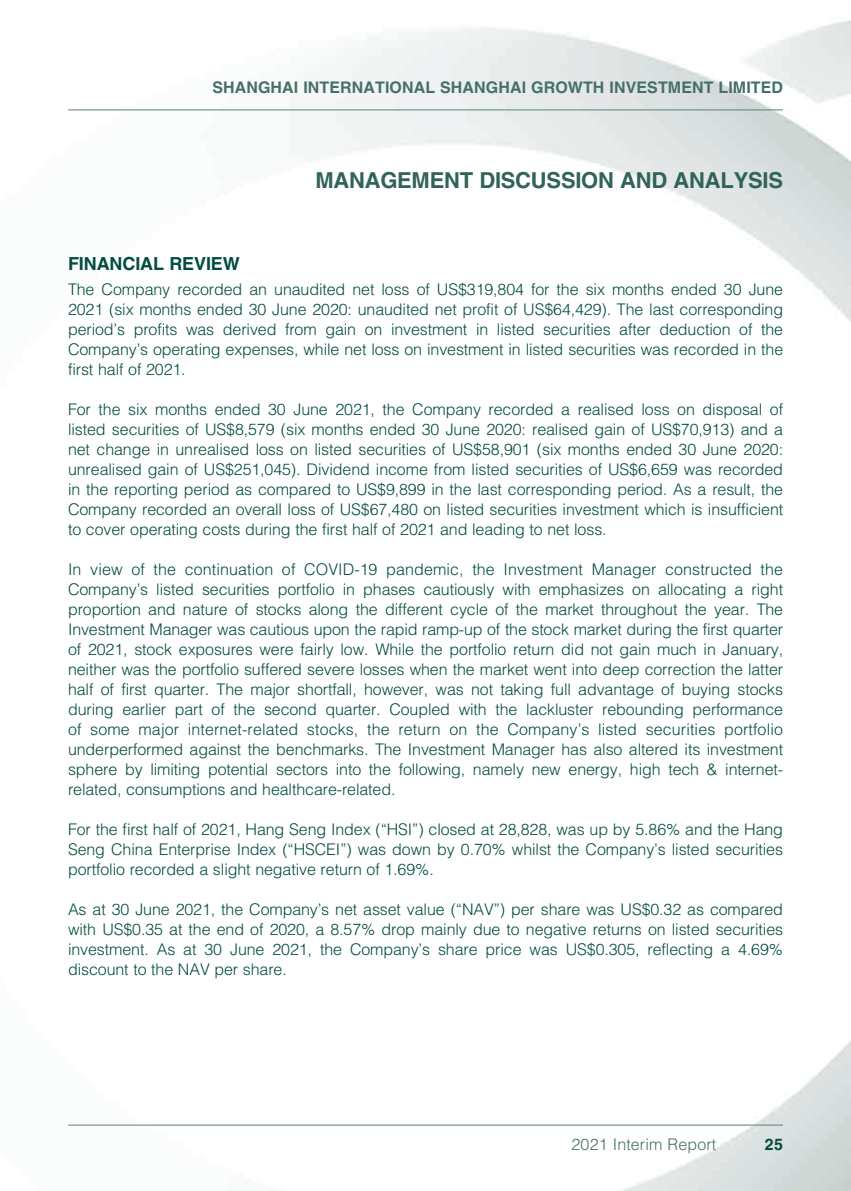
<style>
.page{position:relative;width:851px;height:1191px;background:#fff}
.page>*{position:absolute;margin:0;border:0;box-sizing:border-box;transform-origin:0 0}
.t1{font:700 22px "Helvetica LT Std";letter-spacing:-.01em;color:#30635b}
.t2{font:700 18px "Helvetica LT Std";letter-spacing:-.005em;color:#034c42}
.t3{font:300 16px/20px "Helvetica LT Std";letter-spacing:-.005em;color:#034c42;text-align:justify}
.t4{font:700 16px "Helvetica LT Std";letter-spacing:.005em;color:#457069}
.t5{font:300 16px "Helvetica LT Std";letter-spacing:.01em;color:#457069}
.t6{font:700 16px "Helvetica LT Std";color:#034c42}
</style>
<div class="page">
<hr style="left:68px;top:1124px;width:714px;height:1px;background:#5c7f79">
<hr style="left:68px;top:109px;width:714px;height:1px;background:#5c7f79">
<p class="t4" style="left:212px;top:77px;width:572px">SHANGHAI INTERNATIONAL SHANGHAI GROWTH INVESTMENT LIMITED</p>
<h1 class="t1" style="left:315px;top:167px;width:469px">MANAGEMENT DISCUSSION AND ANALYSIS</h1>
<p class="t2" style="left:68px;top:253px;width:173px">FINANCIAL REVIEW</p>
<p class="t3" style="left:68px;top:279px;width:716px">The Company recorded an unaudited net loss of US$319,804 for the six months ended 30 June 2021 (six months ended 30 June 2020: unaudited net profit of US$64,429). The last corresponding period’s profits was derived from gain on investment in listed securities after deduction of the Company’s operating expenses, while net loss on investment in listed securities was recorded in the first half of 2021.</p>
<p class="t3" style="left:68px;top:399px;width:716px">For the six months ended 30 June 2021, the Company recorded a realised loss on disposal of listed securities of US$8,579 (six months ended 30 June 2020: realised gain of US$70,913) and a net change in unrealised loss on listed securities of US$58,901 (six months ended 30 June 2020: unrealised gain of US$251,045). Dividend income from listed securities of US$6,659 was recorded in the reporting period as compared to US$9,899 in the last corresponding period. As a result, the Company recorded an overall loss of US$67,480 on listed securities investment which is insufficient to cover operating costs during the first half of 2021 and leading to net loss.</p>
<p class="t3" style="left:68px;top:559px;width:716px">In view of the continuation of COVID-19 pandemic, the Investment Manager constructed the Company’s listed securities portfolio in phases cautiously with emphasizes on allocating a right proportion and nature of stocks along the different cycle of the market throughout the year. The Investment Manager was cautious upon the rapid ramp-up of the stock market during the first quarter of 2021, stock exposures were fairly low. While the portfolio return did not gain much in January, neither was the portfolio suffered severe losses when the market went into deep correction the latter half of first quarter. The major shortfall, however, was not taking full advantage of buying stocks during earlier part of the second quarter. Coupled with the lackluster rebounding performance of some major internet-related stocks, the return on the Company’s listed securities portfolio underperformed against the benchmarks. The Investment Manager has also altered its investment sphere by limiting potential sectors into the following, namely new energy, high tech &amp; internet&shy;related, consumptions and healthcare-related.</p>
<p class="t3" style="left:68px;top:819px;width:716px">For the first half of 2021, Hang Seng Index (“HSI”) closed at 28,828, was up by 5.86% and the Hang Seng China Enterprise Index (“HSCEI”) was down by 0.70% whilst the Company’s listed securities portfolio recorded a slight negative return of 1.69%.</p>
<p class="t3" style="left:68px;top:899px;width:716px">As at 30 June 2021, the Company’s net asset value (“NAV”) per share was US$0.32 as compared with US$0.35 at the end of 2020, a 8.57% drop mainly due to negative returns on listed securities investment. As at 30 June 2021, the Company’s share price was US$0.305, reflecting a 4.69% discount to the NAV per share.</p>
<p class="t5" style="left:571px;top:1134px;width:146px">2021 Interim Report</p>
<p class="t6" style="left:764px;top:1135px;width:20px">25</p>
</div>
